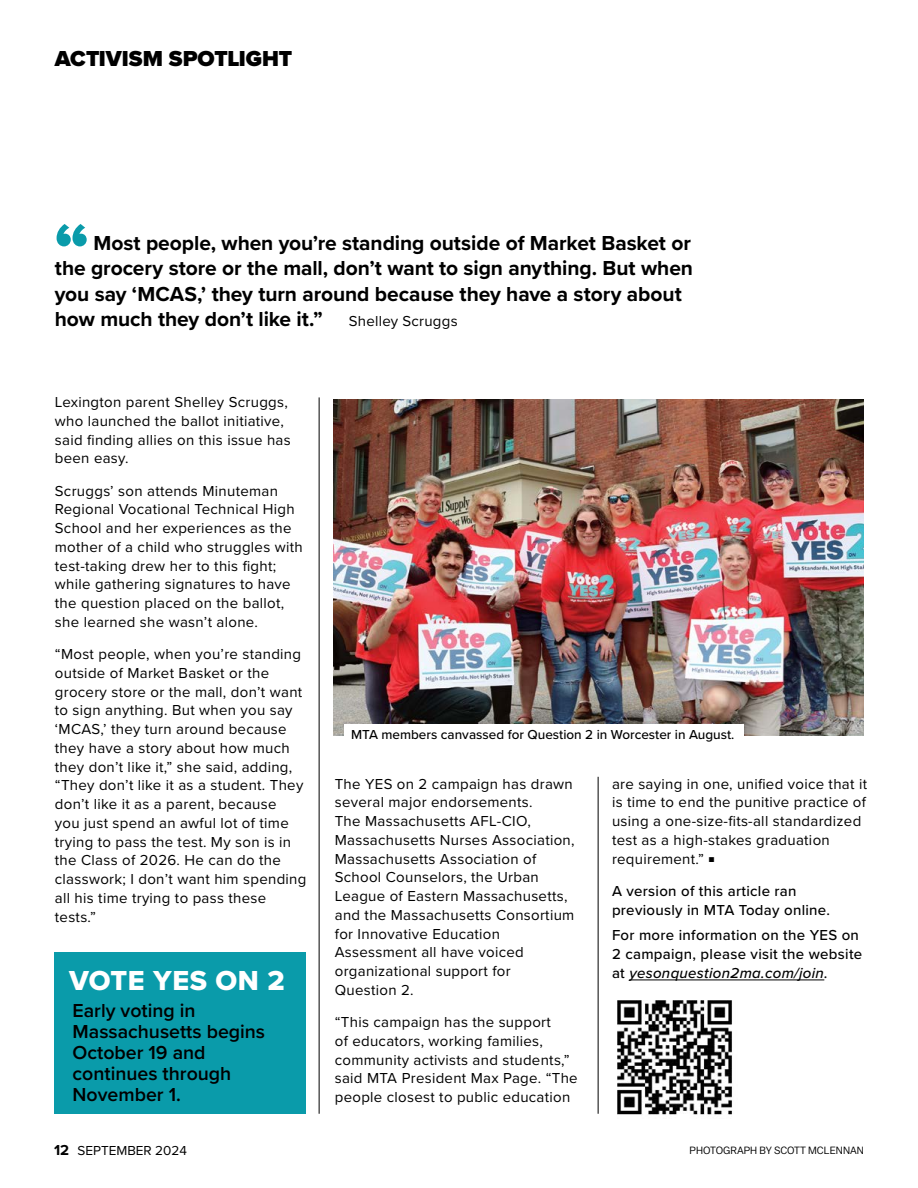
<style>
.page{position:relative;width:918px;height:1188px;background:#fff}
.page>*{position:absolute;margin:0;border:0;box-sizing:border-box;transform-origin:0 0}
.t1{font:900 64.5px "Proxima Nova";color:#0a9baa}
.t2{font:28.5px "Proxima Nova Extrabld";letter-spacing:.02em;color:#fff}
.t3{font:900 22.5px "Proxima Nova";color:#000}
.t4{font:700 21px/25.5px "Proxima Nova";letter-spacing:-.005em;color:#000}
.t5{font:600 19.5px/21px "Proxima Nova";color:#000}
.t6{font:15px/18.8px "Proxima Nova";letter-spacing:.02em;color:#000}
.t7{font:500 15px/18.8px "Proxima Nova";letter-spacing:.02em;color:#000}
.t8{font:500 13.5px "Proxima Nova";color:#000}
.t9{font:13.5px "Proxima Nova";color:#000}
.t10{font:10.5px "Balto";color:#000}
.s1{font-weight:700;font-size:15px}
.s2{font-family:"Century Gothic";font-size:10.5px}
.s3{font-style:italic}
</style>
<div class="page">
<div style="left:54px;top:953px;width:252px;height:161px;background:#0a9baa"></div>
<img style="left:333px;top:400px;width:531px;height:336px">
<hr style="left:598px;top:777px;width:1px;height:337px;background:#000">
<hr style="left:319px;top:397px;width:1px;height:717px;background:#000">
<hr style="left:629px;top:979px;width:195px;height:1px;background:#000">
<img style="left:617px;top:1000px;width:115px;height:115px">
<div style="left:344px;top:725px;width:399px;height:17px;background:#fff"></div>
<h3 class="t3" style="left:55px;top:42px;width:239px">ACTIVISM SPOTLIGHT</h3>
<h1 class="t1" style="left:55px;top:198px;width:36px">“</h1>
<h3 class="t4" style="left:55px;top:229px;width:640px;text-indent:39px">Most people, when you’re standing outside of Market Basket or the grocery store or the mall, don’t want to sign anything. But when you say ‘MCAS,’ they turn around because they have a story about how much they don’t like it.”</h3>
<p class="t6" style="left:349px;top:311px;width:110px">Shelley Scruggs</p>
<p class="t6" style="left:55px;top:392px;width:237px">Lexington parent Shelley Scruggs, who launched the ballot initiative, said finding allies on this issue has been easy.</p>
<p class="t6" style="left:55px;top:481px;width:249px">Scruggs’ son attends Minuteman Regional Vocational Technical High School and her experiences as the mother of a child who struggles with test-taking drew her to this fight; while gathering signatures to have the question placed on the ballot, she learned she wasn’t alone.</p>
<p class="t6" style="left:55px;top:644px;width:253px">“Most people, when you’re standing outside of Market Basket or the grocery store or the mall, don’t want to sign anything. But when you say ‘MCAS,’ they turn around because they have a story about how much they don’t like it,” she said, adding, “They don’t like it as a student. They don’t like it as a parent, because<br>you just spend an awful lot of time trying to pass the test. My son is in the Class of 2026. He can do the classwork; I don’t want him spending all his time trying to pass these tests.”</p>
<h2 class="t2" style="left:69px;top:959px;width:217px">VOTE YES ON 2</h2>
<h3 class="t5" style="left:73px;top:999px;width:194px">Early voting in<br>Massachusetts begins<br>October 19 and continues through<br>November 1.</h3>
<p class="t9" style="left:54px;top:1140px;width:134px"><span class="s1">12</span> SEPTEMBER 2024</p>
<p class="t8" style="left:351px;top:724px;width:385px">MTA members canvassed for Question 2 in Worcester in August.</p>
<p class="t6" style="left:335px;top:774px;width:241px">The YES on 2 campaign has drawn several major endorsements.<br>The Massachusetts AFL-CIO,<br>Massachusetts Nurses Association,<br>Massachusetts Association of<br>School Counselors, the Urban<br>League of Eastern Massachusetts, and the Massachusetts Consortium for Innovative Education<br>Assessment all have voiced organizational support for<br>Question 2.</p>
<p class="t6" style="left:335px;top:1012px;width:244px">“This campaign has the support<br>of educators, working families, community activists and students,” said MTA President Max Page. “The people closest to public education</p>
<p class="t6" style="left:612px;top:774px;width:257px">are saying in one, unified voice that it is time to end the punitive practice of using a one-size-fits-all standardized test as a high-stakes graduation requirement.” <span class="s2">■</span></p>
<p class="t7" style="left:612px;top:881px;width:220px">A version of this article ran previously in MTA Today online.</p>
<p class="t7" style="left:612px;top:925px;width:252px">For more information on the YES on<br>2 campaign, please visit the website at <span class="s3">yesonquestion2ma.com/join.</span></p>
<p class="t10" style="left:690px;top:1144px;width:176px">PHOTOGRAPH BY SCOTT MCLENNAN</p>
</div>
